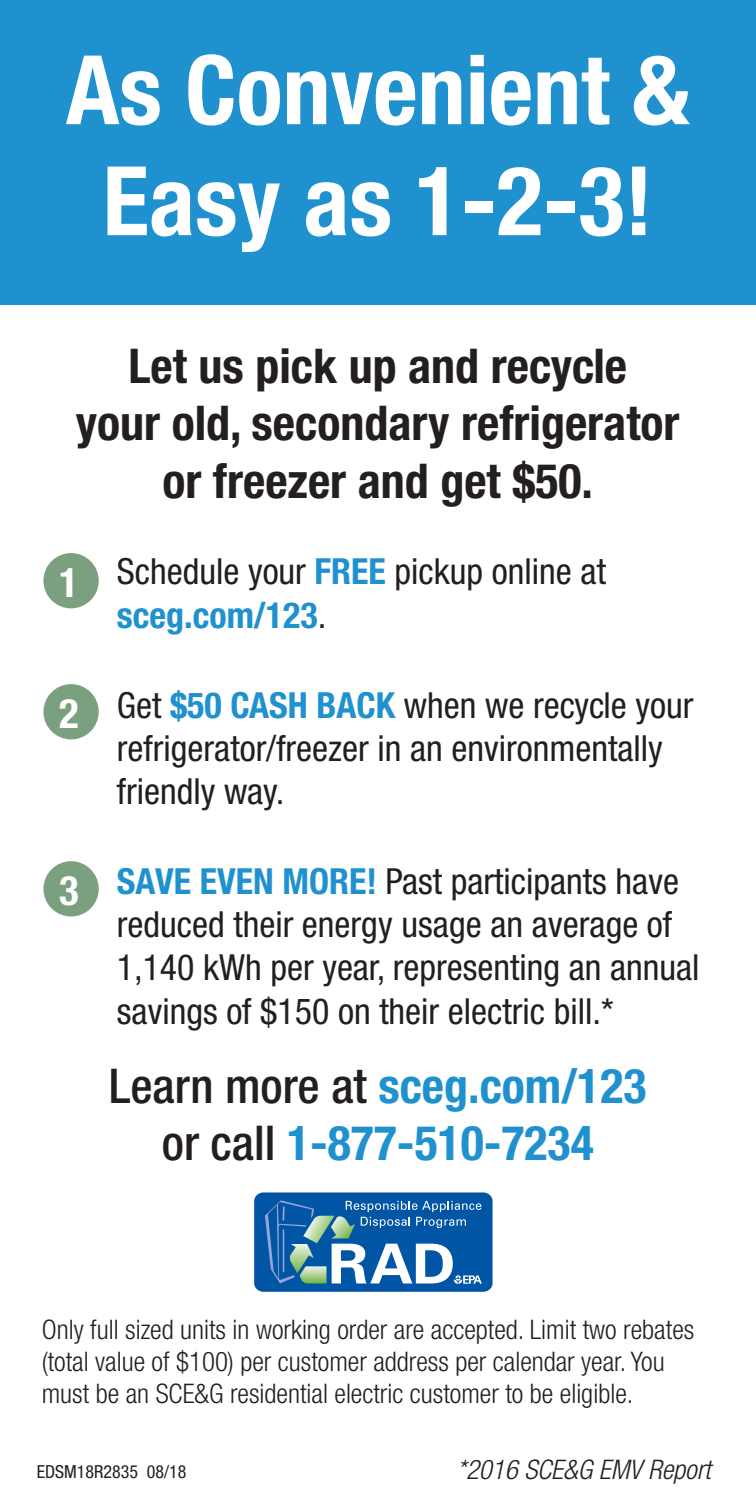
<style>
.page{position:relative;width:756px;height:1512px;background:#fff}
.page>*{position:absolute;margin:0;border:0;box-sizing:border-box;transform-origin:0 0}
.t1{font:700 condensed 96px/111px "Helvetica Neue";color:#fff;text-align:center}
.t2{font:700 condensed 48px/57.6px "Helvetica Neue";color:#231f20;text-align:center}
.t3{font:700 condensed 48px/57px "Helvetica Neue";color:#2091cf;text-align:center}
.t4{font:700 condensed 40.8px "Helvetica Neue";color:#fff}
.t5{font:condensed 36px/43.2px "Helvetica Neue";color:#231f20}
.t6{font:300 condensed 27px/32.4px "Helvetica Neue";color:#231f20}
.t7{font:italic 300 condensed 27px "Helvetica Neue";color:#231f20}
.t8{font:condensed 18px "Helvetica Neue";color:#231f20}
.s1{font-weight:700;color:#2091cf}
.s2{font-weight:500;color:#231f20}
</style>
<div class="page">
<div style="left:0;top:0;width:756px;height:305px;background:#2091cf"></div>
<div style="left:43px;top:553px;width:56px;height:55px;background:#7aa07f;border-radius:50%"></div>
<div style="left:43px;top:684px;width:56px;height:55px;background:#7aa07f;border-radius:50%"></div>
<div style="left:43px;top:861px;width:56px;height:55px;background:#7aa07f;border-radius:50%"></div>
<svg style="left:254px;top:1192px;width:239px;height:100px;background:#3779b3"></svg>
<h1 class="t1" style="left:66px;top:33px;width:625px">As Convenient &amp;<br>Easy as 1-2-3!</h1>
<h2 class="t2" style="left:76px;top:336px;width:605px">Let us pick up and recycle<br>your old, secondary refrigerator or freezer and get $50.</h2>
<p class="t4" style="left:59px;top:557px;width:21px">1</p>
<p class="t4" style="left:59px;top:688px;width:21px">2</p>
<p class="t4" style="left:59px;top:865px;width:21px">3</p>
<p class="t5" style="left:117px;top:550px;width:491px">Schedule your <span class="s1">FREE</span> pickup online at <span class="s1">sceg.com/123</span>.</p>
<p class="t5" style="left:117px;top:683px;width:578px">Get <span class="s1">$50 CASH BACK</span> when we recycle your refrigerator/freezer in an environmentally friendly way.</p>
<p class="t5" style="left:117px;top:859px;width:584px"><span class="s1">SAVE EVEN MORE!</span> Past participants have reduced their energy usage an average of 1,140 kWh per year, representing an annual savings of $150 on their electric bill.*</p>
<h2 class="t3" style="left:109px;top:1057px;width:539px"><span class="s2">Learn more at</span> sceg.com/123 <span class="s2">or call</span> 1-877-510-7234</h2>
<p class="t6" style="left:42px;top:1313px;width:654px">Only full sized units in working order are accepted. Limit two rebates (total value of $100) per customer address per calendar year. You must be an SCE&amp;G residential electric customer to be eligible.</p>
<p class="t8" style="left:37px;top:1461px;width:151px">EDSM18R2835 08/18</p>
<p class="t7" style="left:457px;top:1454px;width:255px">*2016 SCE&amp;G EMV Report</p>
</div>
